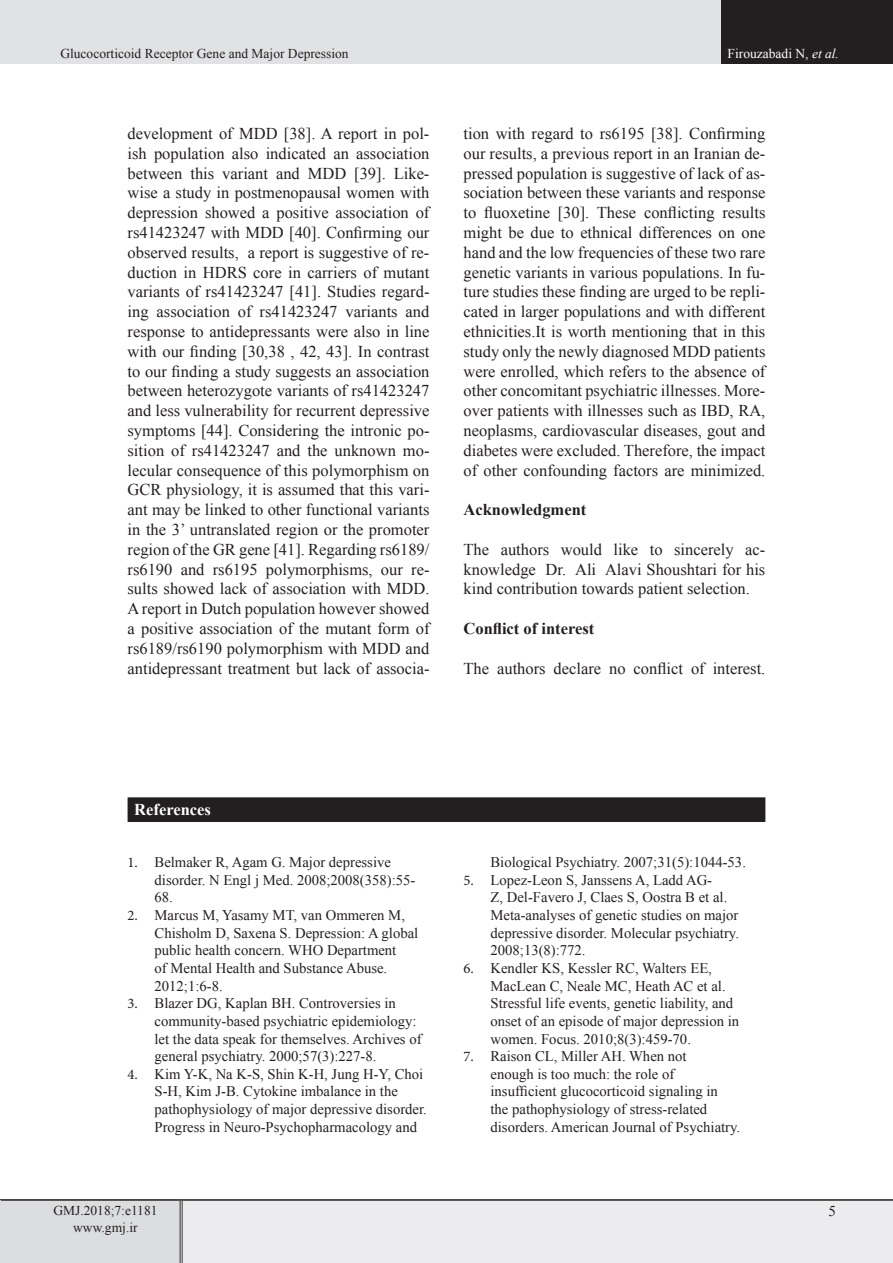
<style>
.page{position:relative;width:893px;height:1263px;background:#fff}
.page>*{position:absolute;margin:0;border:0;box-sizing:border-box;transform-origin:0 0}
.t1{font:16.5px/19.8px "Times New Roman";color:#231f20;text-align:justify}
.t2{font:700 16.5px "Times New Roman";color:#231f20}
.t3{font:700 16.5px "Times New Roman";color:#fff}
.t4{font:15px "Times New Roman";color:#231f20}
.t5{font:14.7px/17.7px "Times New Roman";color:#231f20}
.t6{font:13.5px/16.2px "Times New Roman";color:#231f20;text-align:center}
.t7{font:13.5px "Times New Roman";color:#fff}
.s1{font-style:italic}
.s2{font-family:"Minion Pro"}
</style>
<div class="page">
<div style="left:0;top:0;width:722px;height:64px;background:#e1e2e4"></div>
<div style="left:722px;top:0;width:171px;height:64px;background:#231f20"></div>
<div style="left:0;top:1200px;width:181px;height:63px;background:#dcdddf"></div>
<div style="left:181px;top:1200px;width:712px;height:63px;background:#ececee"></div>
<hr style="left:180px;top:1201px;width:3px;height:62px;background:#fff">
<hr style="left:180px;top:1201px;width:1px;height:62px;background:#231f20">
<hr style="left:182px;top:1201px;width:1px;height:62px;background:#231f20">
<hr style="left:0;top:1199px;width:181px;height:2px;background:#231f20">
<hr style="left:181px;top:1199px;width:712px;height:2px;background:#231f20">
<div style="left:128px;top:798px;width:637px;height:23px;background:#231f20"></div>
<hr style="left:128px;top:797px;width:637px;height:2px;background:#231f20">
<hr style="left:128px;top:820px;width:637px;height:2px;background:#231f20">
<p class="t6" style="left:60px;top:45px;width:290px">Glucocorticoid Receptor Gene and Major Depression</p>
<p class="t7" style="left:728px;top:44px;width:113px">Firouzabadi N, <span class="s1">et al.</span></p>
<p class="t1" style="left:128px;top:123px;width:303px">development of MDD [38]. A report in pol&shy;ish population also indicated an association between this variant and MDD [39]. Like&shy;wise a study in postmenopausal women with depression showed a positive association of rs41423247 with MDD [40]. Confirming our observed results, a report is suggestive of re&shy;duction in HDRS core in carriers of mutant variants of rs41423247 [41]. Studies regard&shy;ing association of rs41423247 variants and response to antidepressants were also in line with our finding [30,38 , 42, 43]. In contrast to our finding a study suggests an association between heterozygote variants of rs41423247 and less vulnerability for recurrent depressive symptoms [44]. Considering the intronic po&shy;sition of rs41423247 and the unknown mo&shy;lecular consequence of this polymorphism on GCR physiology, it is assumed that this vari&shy;ant may be linked to other functional variants in the 3’ untranslated region or the promoter region of the GR gene [41]. Regarding rs6189/ rs6190 and rs6195 polymorphisms, our re&shy;sults showed lack of association with MDD.<br>A report in Dutch population however showed a positive association of the mutant form of rs6189/rs6190 polymorphism with MDD and antidepressant treatment but lack of associa-</p>
<p class="t1" style="left:463px;top:123px;width:303px">tion with regard to rs6195 [38]. Confirming our results, a previous report in an Iranian de&shy;pressed population is suggestive of lack of as&shy;sociation between these variants and response to fluoxetine [30]. These conflicting results might be due to ethnical differences on one hand and the low frequencies of these two rare genetic variants in various populations. In fu&shy;ture studies these finding are urged to be repli&shy;cated in larger populations and with different ethnicities.It is worth mentioning that in this study only the newly diagnosed MDD patients were enrolled, which refers to the absence of other concomitant psychiatric illnesses. More&shy;over patients with illnesses such as IBD, RA, neoplasms, cardiovascular diseases, gout and diabetes were excluded. Therefore, the impact of other confounding factors are minimized.</p>
<p class="t2" style="left:463px;top:498px;width:124px">Acknowledgment</p>
<p class="t1" style="left:463px;top:539px;width:303px">The authors would like to sincerely ac&shy;knowledge Dr. Ali Alavi Shoushtari for his kind contribution towards patient selection.</p>
<p class="t2" style="left:463px;top:617px;width:132px">Conflict of interest</p>
<p class="t1" style="left:463px;top:658px;width:303px">The authors declare no conflict of interest.</p>
<p class="t3" style="left:134px;top:798px;width:78px">References</p>
<p class="t5" style="left:155px;top:853px;width:262px;text-indent:-27px"><span class="s2">1.</span> Belmaker R, Agam G. Major depressive disorder. N Engl j Med. 2008;2008(358):55-<br>68.</p>
<p class="t5" style="left:155px;top:906px;width:265px;text-indent:-27px"><span class="s2">2.</span> Marcus M, Yasamy MT, van Ommeren M, Chisholm D, Saxena S. Depression: A global public health concern. WHO Department<br>of Mental Health and Substance Abuse.<br>2012;1:6-8.</p>
<p class="t5" style="left:155px;top:994px;width:268px;text-indent:-27px"><span class="s2">3.</span> Blazer DG, Kaplan BH. Controversies in community-based psychiatric epidemiology: let the data speak for themselves. Archives of general psychiatry. 2000;57(3):227-8.</p>
<p class="t5" style="left:155px;top:1064px;width:274px;text-indent:-27px"><span class="s2">4.</span> Kim Y-K, Na K-S, Shin K-H, Jung H-Y, Choi S-H, Kim J-B. Cytokine imbalance in the pathophysiology of major depressive disorder.<br>Progress in Neuro-Psychopharmacology and</p>
<p class="t5" style="left:490px;top:853px;width:257px">Biological Psychiatry. 2007;31(5):1044-53.</p>
<p class="t5" style="left:490px;top:870px;width:250px;text-indent:-27px"><span class="s2">5.</span> Lopez-Leon S, Janssens A, Ladd AG-<br>Z, Del-Favero J, Claes S, Oostra B et al.<br>Meta-analyses of genetic studies on major depressive disorder. Molecular psychiatry.<br>2008;13(8):772.</p>
<p class="t5" style="left:490px;top:959px;width:250px;text-indent:-27px"><span class="s2">6.</span> Kendler KS, Kessler RC, Walters EE, MacLean C, Neale MC, Heath AC et al.<br>Stressful life events, genetic liability, and onset of an episode of major depression in women. Focus. 2010;8(3):459-70.</p>
<p class="t5" style="left:490px;top:1047px;width:251px;text-indent:-27px"><span class="s2">7.</span> Raison CL, Miller AH. When not<br>enough is too much: the role of insufficient glucocorticoid signaling in<br>the pathophysiology of stress-related disorders. American Journal of Psychiatry.</p>
<p class="t6" style="left:53px;top:1202px;width:106px">GMJ.2018;7:e1181 www.gmj.ir</p>
<p class="t4" style="left:828px;top:1201px;width:9px">5</p>
</div>
